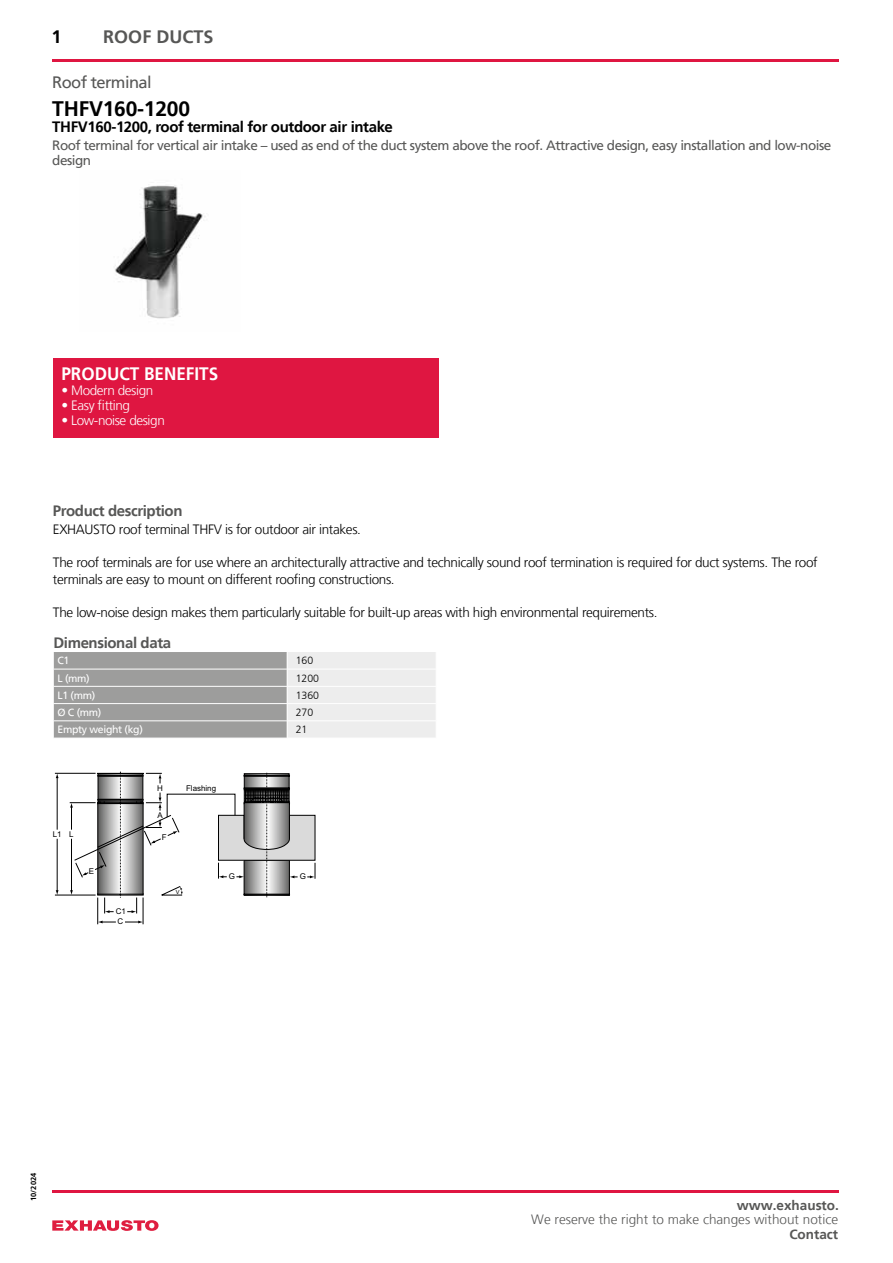
<style>
.page{position:relative;width:893px;height:1263px;background:#fff}
.page>*{position:absolute;margin:0;border:0;box-sizing:border-box;transform-origin:0 0}
.t1{font:700 21px "Frutiger LT";letter-spacing:-.01em;color:#000}
.t2{font:700 18px "Frutiger LT";color:#fff;scale:.95 1}
.t3{font:700 18px "Frutiger LT";color:#575756}
.t4{font:700 18px "Frutiger LT";color:#000}
.t5{font:16.5px "Frutiger LT";letter-spacing:-.035em;color:#575756}
.t6{font:700 15px "Frutiger LT";letter-spacing:-.025em;color:#000}
.t7{font:700 15px "Frutiger LT";letter-spacing:-.025em;color:#575756}
.t8{font:300 13.5px/16.5px "Frutiger LT";letter-spacing:-.025em;color:#000}
.t9{font:13.5px/15px "Frutiger LT";letter-spacing:-.035em;color:#575756}
.t10{font:300 13.5px "Frutiger LT";color:#575756}
.t11{font:300 13.5px "Frutiger LT";letter-spacing:-.03em;color:#fff}
.t12{font:700 13.5px "Frutiger LT";color:#575756}
.t13{font:10.5px "Frutiger LT";letter-spacing:-.03em;color:#fff}
.t14{font:300 10.5px "Frutiger LT";color:#000}
.t15{font:7.95px "Arial";color:#000}
.t16{font:700 7.5px "Frutiger LT";color:#000}
.t17{font:5.7px "Arial";color:#000}
</style>
<div class="page">
<svg style="left:55px;top:771px;width:260px;height:153px"></svg>
<div style="left:53px;top:358px;width:386px;height:79px;background:#df1641"></div>
<svg style="left:52px;top:1220px;width:107px;height:11px"></svg>
<hr style="left:52px;top:60px;width:787px;height:2px;background:#df1641">
<img style="left:115px;top:185px;width:90px;height:134px">
<svg style="left:53px;top:652px;width:383px;height:86px;background:#bfbfbf"></svg>
<hr style="left:52px;top:1190px;width:787px;height:2px;background:#df1641">
<h2 class="t4" style="left:52px;top:27px;width:12px">1</h2>
<h2 class="t3" style="left:103px;top:27px;width:112px">ROOF DUCTS</h2>
<p class="t5" style="left:52px;top:73px;width:101px">Roof terminal</p>
<h1 class="t1" style="left:52px;top:96px;width:139px">THFV160-1200</h1>
<p class="t6" style="left:52px;top:118px;width:342px">THFV160-1200, roof terminal for outdoor air intake</p>
<p class="t9" style="left:52px;top:138px;width:780px">Roof terminal for vertical air intake – used as end of the duct system above the roof. Attractive design, easy installation and low-noise design</p>
<h2 class="t2" style="left:61px;top:363px;width:167px">PRODUCT BENEFITS</h2>
<p class="t11" style="left:61px;top:382px;width:93px">• Modern design</p>
<p class="t11" style="left:61px;top:397px;width:70px">• Easy fitting</p>
<p class="t11" style="left:61px;top:412px;width:105px">• Low-noise design</p>
<p class="t7" style="left:53px;top:502px;width:131px">Product description</p>
<p class="t8" style="left:53px;top:522px;width:310px">EXHAUSTO roof terminal THFV is for outdoor air intakes.</p>
<p class="t8" style="left:53px;top:555px;width:766px">The roof terminals are for use where an architecturally attractive and technically sound roof termination is required for duct systems. The roof terminals are easy to mount on different roofing constructions.</p>
<p class="t8" style="left:53px;top:604px;width:606px">The low-noise design makes them particularly suitable for built-up areas with high environmental requirements.</p>
<p class="t7" style="left:53px;top:634px;width:119px">Dimensional data</p>
<p class="t13" style="left:58px;top:655px;width:13px">C1</p>
<p class="t14" style="left:296px;top:655px;width:19px">160</p>
<p class="t13" style="left:58px;top:672px;width:34px">L (mm)</p>
<p class="t14" style="left:296px;top:672px;width:25px">1200</p>
<p class="t13" style="left:58px;top:689px;width:39px">L1 (mm)</p>
<p class="t14" style="left:296px;top:689px;width:25px">1360</p>
<p class="t13" style="left:58px;top:706px;width:45px">Ø C (mm)</p>
<p class="t14" style="left:296px;top:707px;width:19px">270</p>
<p class="t13" style="left:58px;top:724px;width:87px">Empty weight (kg)</p>
<p class="t14" style="left:296px;top:724px;width:13px">21</p>
<p class="t15" style="left:53px;top:828px;width:23px">L1 L</p>
<p class="t15" style="left:89px;top:865px;width:7px">E</p>
<p class="t15" style="left:116px;top:906px;width:12px">C1</p>
<p class="t15" style="left:118px;top:916px;width:7px">C</p>
<p class="t15" style="left:157px;top:783px;width:7px">H</p>
<p class="t15" style="left:157px;top:810px;width:7px">A</p>
<p class="t15" style="left:162px;top:832px;width:6px">F</p>
<p class="t15" style="left:186px;top:782px;width:32px">Flashing</p>
<p class="t17" style="left:176px;top:888px;width:5px">V</p>
<p class="t15" style="left:229px;top:871px;width:8px">G</p>
<p class="t15" style="left:300px;top:871px;width:8px">G</p>
<p class="t16" style="left:29px;top:1201px;width:29px;rotate:-90deg">10/2024</p>
<p class="t12" style="left:737px;top:1198px;width:104px">www.exhausto.</p>
<p class="t10" style="left:531px;top:1212px;width:308px">We reserve the right to make changes without notice</p>
<p class="t12" style="left:789px;top:1226px;width:50px">Contact</p>
</div>
